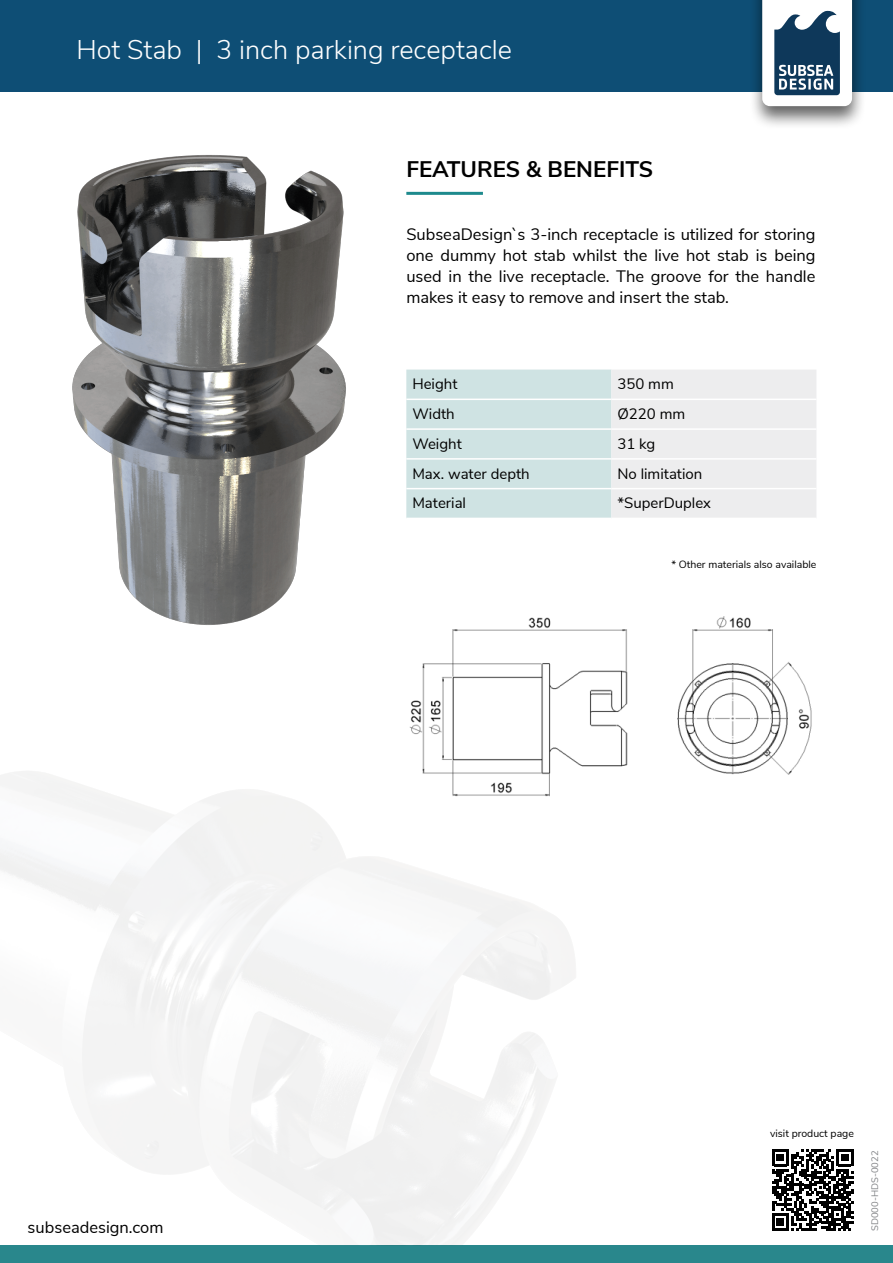
<style>
.page{position:relative;width:893px;height:1263px;background:#fff}
.page>*{position:absolute;margin:0;border:0;box-sizing:border-box;transform-origin:0 0}
.t1{font:300 27px "Nunito Sans";color:#fff}
.t2{font:700 22.5px "Nunito Sans";color:#000}
.t3{font:16.5px/21px "Nunito Sans";color:#000;text-align:justify}
.t4{font:15px "Nunito Sans";color:#000}
.small{font:10.5px "Nunito Sans";color:#000}
.t5{font:9.45px "Nunito Sans";color:#808285}
</style>
<div class="page">
<div style="left:0;top:0;width:893px;height:91px;background:#0e4e75"></div>
<div style="left:749px;top:0;width:117px;height:129px;background:#000;opacity:.61"></div>
<svg style="left:762px;top:0;width:90px;height:106px;background:#97a9b7"></svg>
<svg style="left:406px;top:370px;width:410px;height:148px;background:#dee8e8"></svg>
<hr style="left:406px;top:399px;width:205px;height:1px;background:#fff">
<hr style="left:611px;top:399px;width:205px;height:1px;background:#fff">
<hr style="left:406px;top:428px;width:205px;height:2px;background:#fff">
<hr style="left:611px;top:428px;width:205px;height:2px;background:#fff">
<hr style="left:406px;top:458px;width:205px;height:2px;background:#fff">
<hr style="left:611px;top:458px;width:205px;height:2px;background:#fff">
<hr style="left:406px;top:488px;width:205px;height:1px;background:#fff">
<hr style="left:611px;top:488px;width:205px;height:1px;background:#fff">
<hr style="left:406px;top:192px;width:77px;height:3px;background:#1e8a8d">
<div style="left:0;top:1246px;width:893px;height:17px;background:#29878c"></div>
<svg style="left:772px;top:1149px;width:81px;height:82px"></svg>
<img style="left:72px;top:155px;width:274px;height:470px">
<img style="left:0;top:771px;width:623px;height:475px">
<img style="left:406px;top:616px;width:406px;height:183px">
<p class="t1" style="left:77px;top:30px;width:437px">Hot Stab | 3 inch parking receptacle</p>
<p class="t2" style="left:406px;top:153px;width:248px">FEATURES &amp; BENEFITS</p>
<p class="t3" style="left:406px;top:223px;width:411px">SubseaDesign`s 3-inch receptacle is utilized for storing one dummy hot stab whilst the live hot stab is being used in the live receptacle. The groove for the handle makes it easy to remove and insert the stab.</p>
<p class="t4" style="left:412px;top:373px;width:47px">Height</p>
<p class="t4" style="left:617px;top:373px;width:58px">350 mm</p>
<p class="t4" style="left:412px;top:403px;width:44px">Width</p>
<p class="t4" style="left:617px;top:403px;width:69px">Ø220 mm</p>
<p class="t4" style="left:412px;top:433px;width:51px">Weight</p>
<p class="t4" style="left:617px;top:433px;width:40px">31 kg</p>
<p class="t4" style="left:412px;top:462px;width:119px">Max. water depth</p>
<p class="t4" style="left:617px;top:462px;width:86px">No limitation</p>
<p class="t4" style="left:412px;top:492px;width:55px">Material</p>
<p class="t4" style="left:617px;top:492px;width:95px">*SuperDuplex</p>
<p class="small" style="left:671px;top:557px;width:146px">* Other materials also available</p>
<p class="t3" style="left:28px;top:1216px;width:137px">subseadesign.com</p>
<p class="small" style="left:770px;top:1125px;width:85px">visit product page</p>
<p class="t5" style="left:868px;top:1231px;width:82px;rotate:-90deg">SD000-HDS-0022</p>
</div>
